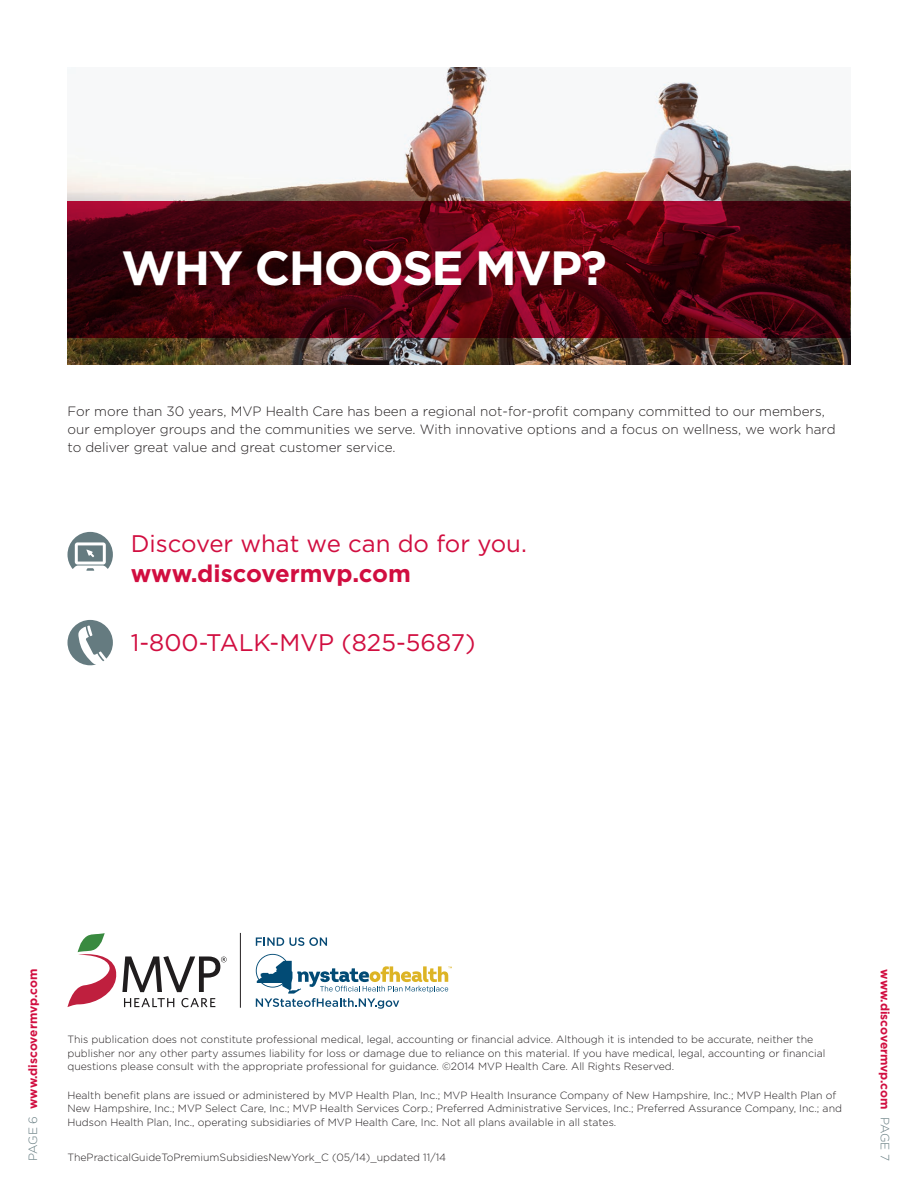
<style>
.page{position:relative;width:918px;height:1188px;background:#fff}
.page>*{position:absolute;margin:0;border:0;box-sizing:border-box;transform-origin:0 0}
.HEADLINE{font:700 48px "Gotham";letter-spacing:-.03em;color:#fff}
.BODY{font:24px/30px "Gotham";color:#d10e40}
.BODY-2{font:300 13.5px/18px "Gotham";color:#231f20}
.SUBHEAD{font:700 12px "Gotham";letter-spacing:-.005em;color:#d10e40}
.FOOTNOTE{font:300 10.5px/13.5px "Gotham";color:#231f20}
.s1{font-weight:700}
.s2{font-weight:300;color:#657b80}
</style>
<div class="page">
<svg style="left:68px;top:532px;width:45px;height:39px"></svg>
<img style="left:68px;top:68px;width:782px;height:296px">
<svg style="left:68px;top:201px;width:782px;height:137px;background:#4f030e"></svg>
<svg style="left:68px;top:933px;width:159px;height:74px"></svg>
<svg style="left:256px;top:954px;width:196px;height:55px"></svg>
<svg style="left:256px;top:937px;width:71px;height:9px"></svg>
<hr style="left:240px;top:933px;width:1px;height:75px;background:#231f20">
<svg style="left:67px;top:620px;width:46px;height:45px"></svg>
<p class="HEADLINE" style="left:122px;top:241px;width:487px">WHY CHOOSE MVP?</p>
<p class="BODY-2" style="left:68px;top:402px;width:770px">For more than 30 years, MVP Health Care has been a regional not-for-profit company committed to our members, our employer groups and the communities we serve. With innovative options and a focus on wellness, we work hard to deliver great value and great customer service.</p>
<p class="BODY" style="left:131px;top:528px;width:398px">Discover what we can do for you. <span class="s1">www.discovermvp.com</span></p>
<p class="BODY" style="left:131px;top:627px;width:346px">1-800-TALK-MVP (825-5687)</p>
<p class="SUBHEAD" style="left:26px;top:1161px;width:194px;rotate:-90deg"><span class="s2">PAGE 6</span> www.discovermvp.com</p>
<p class="FOOTNOTE" style="left:68px;top:1032px;width:759px">This publication does not constitute professional medical, legal, accounting or financial advice. Although it is intended to be accurate, neither the publisher nor any other party assumes liability for loss or damage due to reliance on this material. If you have medical, legal, accounting or financial questions please consult with the appropriate professional for guidance. ©2014 MVP Health Care. All Rights Reserved.</p>
<p class="FOOTNOTE" style="left:68px;top:1088px;width:776px">Health benefit plans are issued or administered by MVP Health Plan, Inc.; MVP Health Insurance Company of New Hampshire, Inc.; MVP Health Plan of<br>New Hampshire, Inc.; MVP Select Care, Inc.; MVP Health Services Corp.; Preferred Administrative Services, Inc.; Preferred Assurance Company, Inc.; and<br>Hudson Health Plan, Inc., operating subsidiaries of MVP Health Care, Inc. Not all plans available in all states.</p>
<p class="FOOTNOTE" style="left:68px;top:1151px;width:380px">ThePracticalGuideToPremiumSubsidiesNewYork_C (05/14)_updated 11/14</p>
<p class="SUBHEAD" style="left:892px;top:969px;width:193px;rotate:90deg">www.discovermvp.com <span class="s2">PAGE 7</span></p>
</div>
